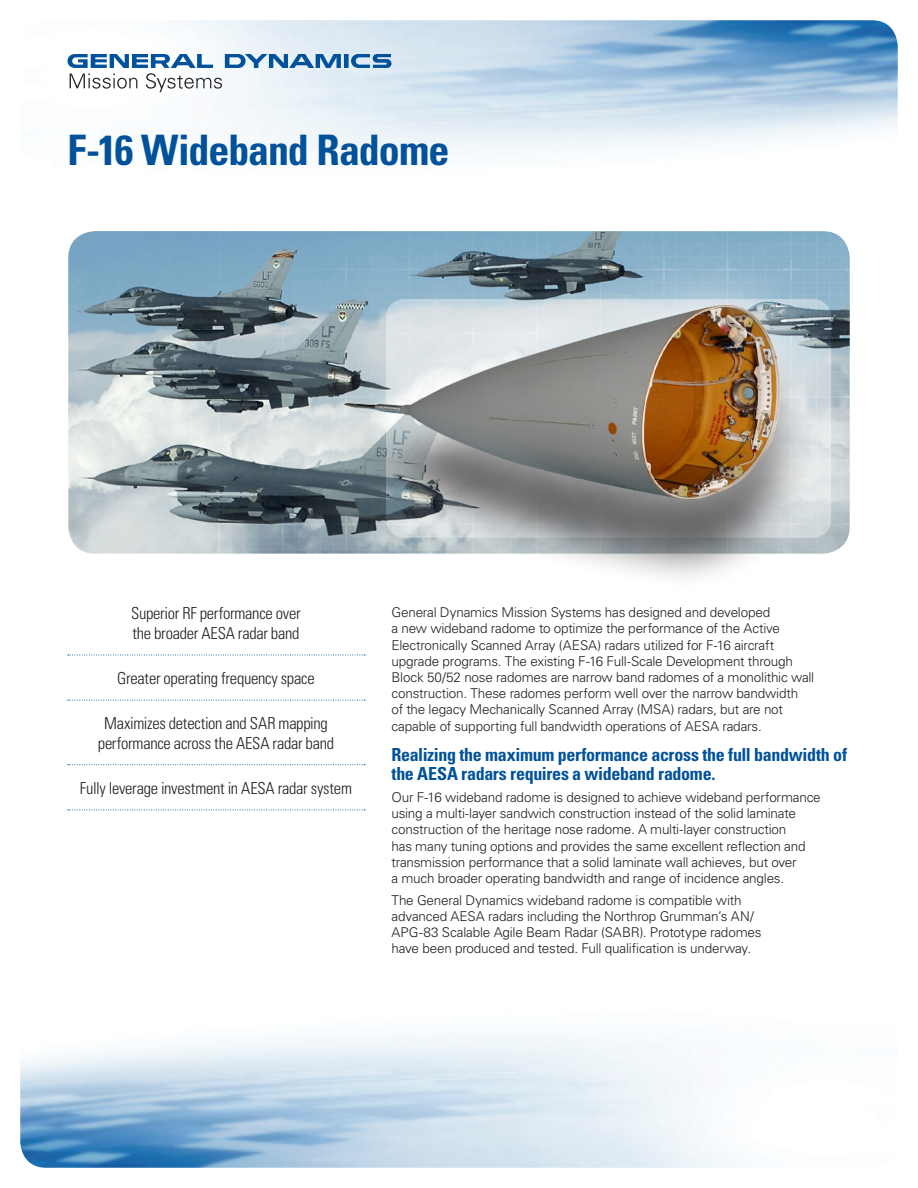
<style>
.page{position:relative;width:918px;height:1188px;background:#fff}
.page>*{position:absolute;margin:0;border:0;box-sizing:border-box;transform-origin:0 0}
._2015_Front_Title{font:700 condensed 42px "Univers LT Std";letter-spacing:-.025em;color:#01529a}
._2015_Subheads{font:700 condensed 18px/19.5px "Univers LT Std";letter-spacing:-.02em;color:#01529a}
._2015_Front_Key_Mess{font:300 condensed 16.5px/19.5px "Univers LT Std";letter-spacing:-.015em;color:#231f20}
._2015_Body{font:300 13.5px/16.2px "Univers LT Std";letter-spacing:-.015em;color:#231f20}
</style>
<div class="page">
<img style="left:20px;top:20px;width:878px;height:1148px">
<svg style="left:68px;top:54px;width:323px;height:38px"></svg>
<svg style="left:68px;top:655px;width:297px;height:1px"></svg>
<svg style="left:68px;top:700px;width:297px;height:1px"></svg>
<svg style="left:68px;top:764px;width:297px;height:1px"></svg>
<svg style="left:68px;top:810px;width:297px;height:1px"></svg>
<img style="left:68px;top:231px;width:782px;height:323px">
<div style="left:311px;top:322px;width:503px;height:268px;background:#231f20;opacity:.75"></div>
<div style="left:296px;top:245px;width:545px;height:314px;background:#fff;opacity:.75"></div>
<img style="left:321px;top:283px;width:490px;height:242px">
<p class="_2015_Front_Title" style="left:68px;top:125px;width:383px">F-16 Wideband Radome</p>
<p class="_2015_Front_Key_Mess" style="left:131px;top:604px;width:171px">Superior RF performance over the broader AESA radar band</p>
<p class="_2015_Front_Key_Mess" style="left:117px;top:669px;width:199px">Greater operating frequency space</p>
<p class="_2015_Front_Key_Mess" style="left:98px;top:714px;width:238px;text-align:center">Maximizes detection and SAR mapping performance across the AESA radar band</p>
<p class="_2015_Front_Key_Mess" style="left:80px;top:778px;width:274px">Fully leverage investment in AESA radar system</p>
<p class="_2015_Body" style="left:392px;top:604px;width:424px">General Dynamics Mission Systems has designed and developed<br>a new wideband radome to optimize the performance of the Active Electronically Scanned Array (AESA) radars utilized for F-16 aircraft upgrade programs. The existing F-16 Full-Scale Development through Block 50/52 nose radomes are narrow band radomes of a monolithic wall construction. These radomes perform well over the narrow bandwidth<br>of the legacy Mechanically Scanned Array (MSA) radars, but are not capable of supporting full bandwidth operations of AESA radars.</p>
<p class="_2015_Subheads" style="left:392px;top:745px;width:457px">Realizing the maximum performance across the full bandwidth of the AESA radars requires a wideband radome.</p>
<p class="_2015_Body" style="left:392px;top:789px;width:431px">Our F-16 wideband radome is designed to achieve wideband performance using a multi-layer sandwich construction instead of the solid laminate construction of the heritage nose radome. A multi-layer construction<br>has many tuning options and provides the same excellent reflection and transmission performance that a solid laminate wall achieves, but over<br>a much broader operating bandwidth and range of incidence angles.</p>
<p class="_2015_Body" style="left:392px;top:892px;width:372px">The General Dynamics wideband radome is compatible with advanced AESA radars including the Northrop Grumman’s AN/ APG-83 Scalable Agile Beam Radar (SABR). Prototype radomes have been produced and tested. Full qualification is underway.</p>
</div>
